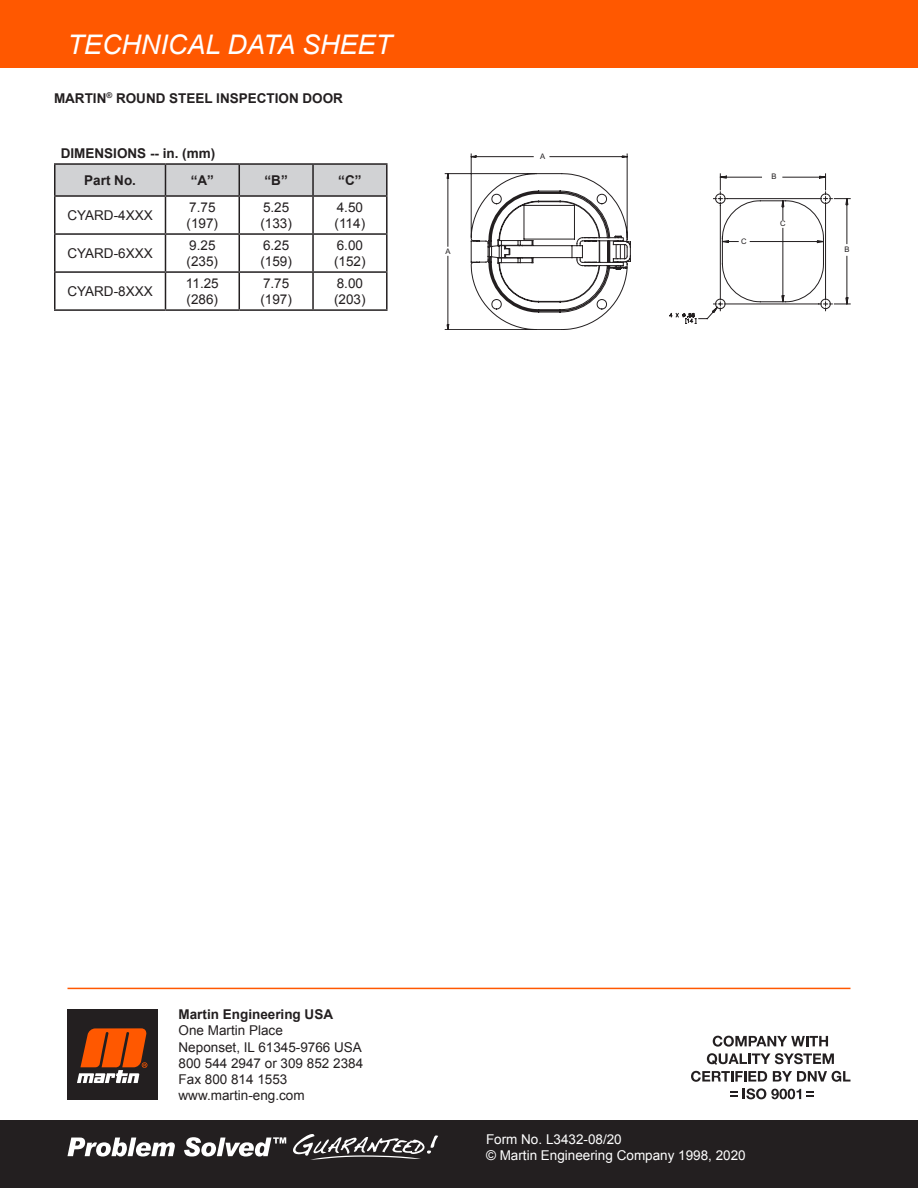
<style>
.page{position:relative;width:918px;height:1188px;background:#fff}
.page>*{position:absolute;margin:0;border:0;box-sizing:border-box;transform-origin:0 0}
.t1{font:italic 27px "Arial";color:#fff}
.Paragraph{font:13.5px/16.2px "Arial";color:#231f20}
.Headline{font:700 13.5px "Arial";color:#231f20}
.t2{font:13.5px "Arial";color:#fff}
.Paragraph-2{font:700 13.5px "Arial";color:#231f20}
.t3{font:7.65px "Arial";color:#201d1e}
</style>
<div class="page">
<div style="left:0;top:0;width:918px;height:68px;background:#ff5800"></div>
<div style="left:68px;top:1009px;width:90px;height:91px;background:#231f20"></div>
<svg style="left:77px;top:1028px;width:70px;height:55px"></svg>
<hr style="left:68px;top:988px;width:782px;height:1px;background:#ff5800">
<div style="left:0;top:1120px;width:918px;height:68px;background:#231f20"></div>
<div style="left:56px;top:165px;width:330px;height:30px;background:#d1d2d4"></div>
<hr style="left:54px;top:163px;width:111px;height:2px;background:#231f20">
<hr style="left:54px;top:165px;width:2px;height:30px;background:#231f20">
<hr style="left:165px;top:163px;width:74px;height:2px;background:#231f20">
<hr style="left:165px;top:165px;width:1px;height:30px;background:#231f20">
<hr style="left:239px;top:163px;width:74px;height:2px;background:#231f20">
<hr style="left:239px;top:165px;width:1px;height:30px;background:#231f20">
<hr style="left:313px;top:163px;width:75px;height:2px;background:#231f20">
<hr style="left:312px;top:165px;width:2px;height:30px;background:#231f20">
<hr style="left:386px;top:165px;width:2px;height:30px;background:#231f20">
<hr style="left:54px;top:195px;width:111px;height:2px;background:#231f20">
<hr style="left:54px;top:197px;width:2px;height:36px;background:#231f20">
<hr style="left:165px;top:195px;width:74px;height:2px;background:#231f20">
<hr style="left:165px;top:197px;width:1px;height:36px;background:#231f20">
<hr style="left:239px;top:195px;width:74px;height:2px;background:#231f20">
<hr style="left:239px;top:197px;width:1px;height:36px;background:#231f20">
<hr style="left:313px;top:195px;width:75px;height:2px;background:#231f20">
<hr style="left:312px;top:197px;width:2px;height:36px;background:#231f20">
<hr style="left:386px;top:197px;width:2px;height:36px;background:#231f20">
<hr style="left:54px;top:233px;width:111px;height:2px;background:#231f20">
<hr style="left:54px;top:235px;width:2px;height:36px;background:#231f20">
<hr style="left:165px;top:233px;width:74px;height:2px;background:#231f20">
<hr style="left:165px;top:235px;width:1px;height:36px;background:#231f20">
<hr style="left:239px;top:233px;width:74px;height:2px;background:#231f20">
<hr style="left:239px;top:235px;width:1px;height:36px;background:#231f20">
<hr style="left:313px;top:233px;width:75px;height:2px;background:#231f20">
<hr style="left:312px;top:235px;width:2px;height:36px;background:#231f20">
<hr style="left:386px;top:235px;width:2px;height:36px;background:#231f20">
<hr style="left:54px;top:271px;width:111px;height:2px;background:#231f20">
<hr style="left:54px;top:273px;width:2px;height:36px;background:#231f20">
<hr style="left:165px;top:271px;width:74px;height:2px;background:#231f20">
<hr style="left:165px;top:273px;width:1px;height:36px;background:#231f20">
<hr style="left:239px;top:271px;width:74px;height:2px;background:#231f20">
<hr style="left:239px;top:273px;width:1px;height:36px;background:#231f20">
<hr style="left:313px;top:271px;width:75px;height:2px;background:#231f20">
<hr style="left:312px;top:273px;width:2px;height:36px;background:#231f20">
<hr style="left:386px;top:273px;width:2px;height:36px;background:#231f20">
<hr style="left:54px;top:309px;width:111px;height:2px;background:#231f20">
<hr style="left:165px;top:309px;width:74px;height:2px;background:#231f20">
<hr style="left:239px;top:309px;width:74px;height:2px;background:#231f20">
<hr style="left:313px;top:309px;width:75px;height:2px;background:#231f20">
<svg style="left:445px;top:153px;width:405px;height:177px"></svg>
<svg style="left:669px;top:313px;width:25px;height:5px"></svg>
<svg style="left:67px;top:1138px;width:108px;height:19px"></svg>
<svg style="left:184px;top:1137px;width:102px;height:20px"></svg>
<svg style="left:293px;top:1134px;width:145px;height:26px"></svg>
<svg style="left:713px;top:1036px;width:115px;height:11px"></svg>
<svg style="left:707px;top:1053px;width:127px;height:12px"></svg>
<svg style="left:691px;top:1071px;width:76px;height:11px"></svg>
<svg style="left:773px;top:1071px;width:77px;height:11px"></svg>
<svg style="left:730px;top:1091px;width:7px;height:6px"></svg>
<svg style="left:743px;top:1088px;width:71px;height:11px"></svg>
<h1 class="t1" style="left:68px;top:27px;width:326px">TECHNICAL DATA SHEET</h1>
<p class="Headline" style="left:54px;top:89px;width:291px">MARTIN<sup>®</sup> ROUND STEEL INSPECTION DOOR</p>
<p class="Headline" style="left:61px;top:144px;width:156px">DIMENSIONS -- in. (mm)</p>
<p class="Paragraph-2" style="left:84px;top:171px;width:53px">Part No.</p>
<p class="Paragraph-2" style="left:191px;top:171px;width:25px">“A”</p>
<p class="Paragraph-2" style="left:265px;top:171px;width:25px">“B”</p>
<p class="Paragraph-2" style="left:338px;top:171px;width:25px">“C”</p>
<p class="Paragraph" style="left:67px;top:207px;width:87px">CYARD-4XXX</p>
<p class="Paragraph" style="left:187px;top:199px;width:33px">7.75 (197)</p>
<p class="Paragraph" style="left:260px;top:199px;width:33px">5.25 (133)</p>
<p class="Paragraph" style="left:335px;top:199px;width:32px">4.50 (114)</p>
<p class="Paragraph" style="left:67px;top:245px;width:87px">CYARD-6XXX</p>
<p class="Paragraph" style="left:187px;top:237px;width:33px">9.25 (235)</p>
<p class="Paragraph" style="left:260px;top:237px;width:33px">6.25 (159)</p>
<p class="Paragraph" style="left:334px;top:237px;width:33px">6.00 (152)</p>
<p class="Paragraph" style="left:67px;top:283px;width:87px">CYARD-8XXX</p>
<p class="Paragraph" style="left:186px;top:275px;width:34px">11.25 (286)</p>
<p class="Paragraph" style="left:260px;top:275px;width:33px">7.75 (197)</p>
<p class="Paragraph" style="left:334px;top:275px;width:33px">8.00 (203)</p>
<p class="t3" style="left:445px;top:247px;width:7px">A</p>
<p class="t3" style="left:540px;top:151px;width:7px">A</p>
<p class="t3" style="left:741px;top:236px;width:7px">C</p>
<p class="t3" style="left:772px;top:172px;width:7px">B</p>
<p class="t3" style="left:780px;top:219px;width:7px">C</p>
<p class="t3" style="left:845px;top:244px;width:7px">B</p>
<p class="Headline" style="left:179px;top:1006px;width:156px">Martin Engineering USA</p>
<p class="Paragraph" style="left:179px;top:1023px;width:106px">One Martin Place</p>
<p class="Paragraph" style="left:179px;top:1039px;width:185px">Neponset, IL 61345-9766 USA</p>
<p class="Paragraph" style="left:179px;top:1055px;width:186px">800 544 2947 or 309 852 2384</p>
<p class="Paragraph" style="left:179px;top:1071px;width:110px">Fax 800 814 1553</p>
<p class="Paragraph" style="left:179px;top:1088px;width:128px">www.martin-eng.com</p>
<p class="t2" style="left:486px;top:1130px;width:137px">Form No. L3432-08/20</p>
<p class="t2" style="left:486px;top:1146px;width:261px">© Martin Engineering Company 1998, 2020</p>
</div>
